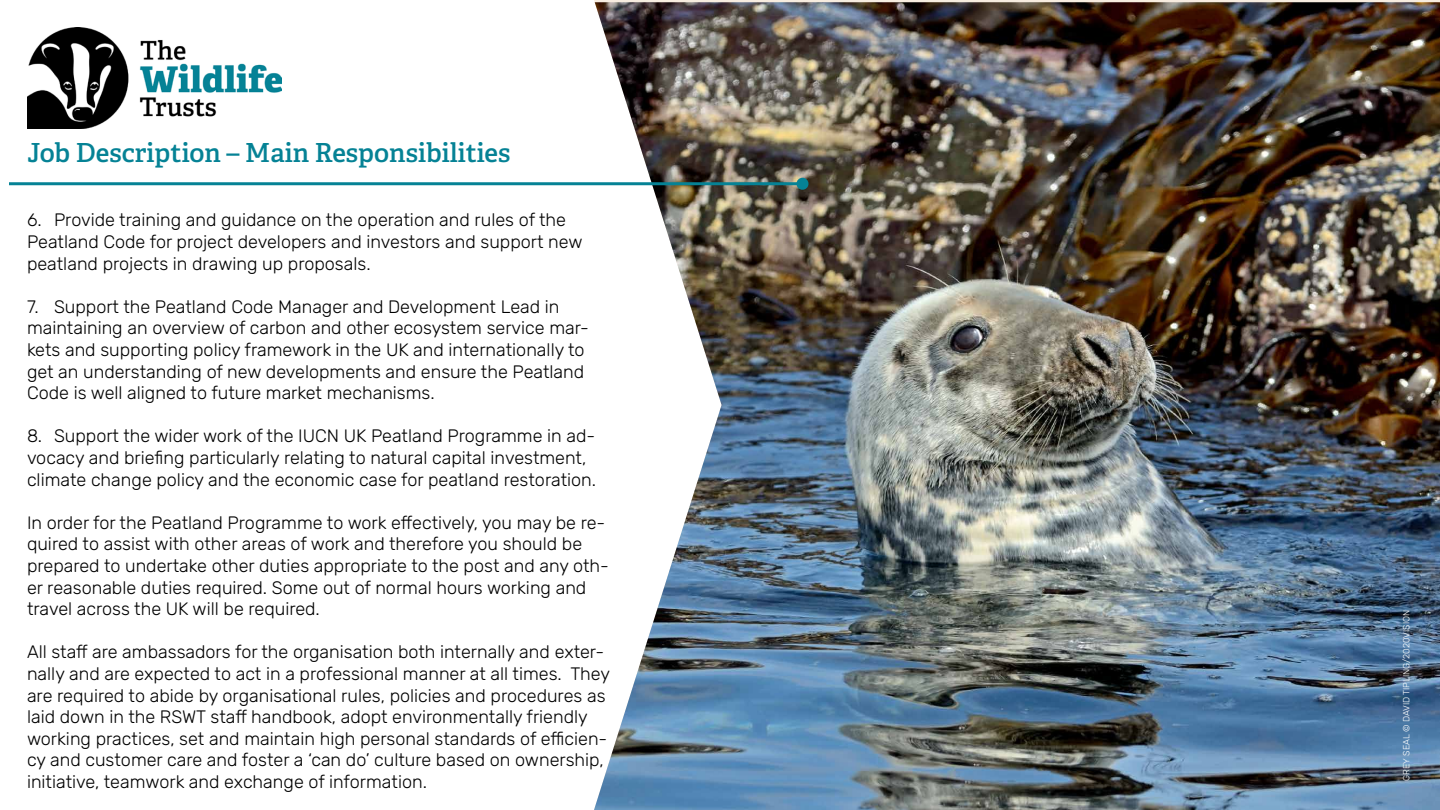
<style>
.page{position:relative;width:1440px;height:810px;background:#fff}
.page>*{position:absolute;margin:0;border:0;box-sizing:border-box;transform-origin:0 0}
.t1{font:600 26.25px "Adelle";color:#058295}
.t2{font:300 18px/21.6px "Rubik";color:#000}
.t3{font:300 9px "Rubik";color:#fff}
</style>
<div class="page">
<img style="left:594px;top:2px;width:846px;height:808px">
<img style="left:27px;top:27px;width:254px;height:101px">
<hr style="left:9px;top:182px;width:793px;height:3px;background:#058295">
<div style="left:796px;top:178px;width:12px;height:12px;background:#058295;border-radius:50%"></div>
<h1 class="t1" style="left:27px;top:133px;width:485px">Job Description – Main Responsibilities</h1>
<p class="t2" style="left:27px;top:210px;width:557px">6. Provide training and guidance on the operation and rules of the<br>Peatland Code for project developers and investors and support new peatland projects in drawing up proposals.</p>
<p class="t2" style="left:27px;top:296px;width:564px">7. Support the Peatland Code Manager and Development Lead in maintaining an overview of carbon and other ecosystem service mar&shy;kets and supporting policy framework in the UK and internationally to get an understanding of new developments and ensure the Peatland Code is well aligned to future market mechanisms.</p>
<p class="t2" style="left:27px;top:426px;width:571px">8. Support the wider work of the IUCN UK Peatland Programme in ad&shy;vocacy and briefing particularly relating to natural capital investment, climate change policy and the economic case for peatland restoration.</p>
<p class="t2" style="left:27px;top:512px;width:584px">In order for the Peatland Programme to work effectively, you may be re&shy;quired to assist with other areas of work and therefore you should be prepared to undertake other duties appropriate to the post and any oth&shy;er reasonable duties required. Some out of normal hours working and travel across the UK will be required.</p>
<p class="t2" style="left:27px;top:642px;width:585px">All staff are ambassadors for the organisation both internally and exter&shy;nally and are expected to act in a professional manner at all times. They are required to abide by organisational rules, policies and procedures as laid down in the RSWT staff handbook, adopt environmentally friendly working practices, set and maintain high personal standards of efficien&shy;cy and customer care and foster a ‘can do’ culture based on ownership, initiative, teamwork and exchange of information.</p>
<p class="t3" style="left:1401px;top:781px;width:172px;rotate:-90deg">GREY SEAL © DAVID TIPLING/2020VISION</p>
</div>
